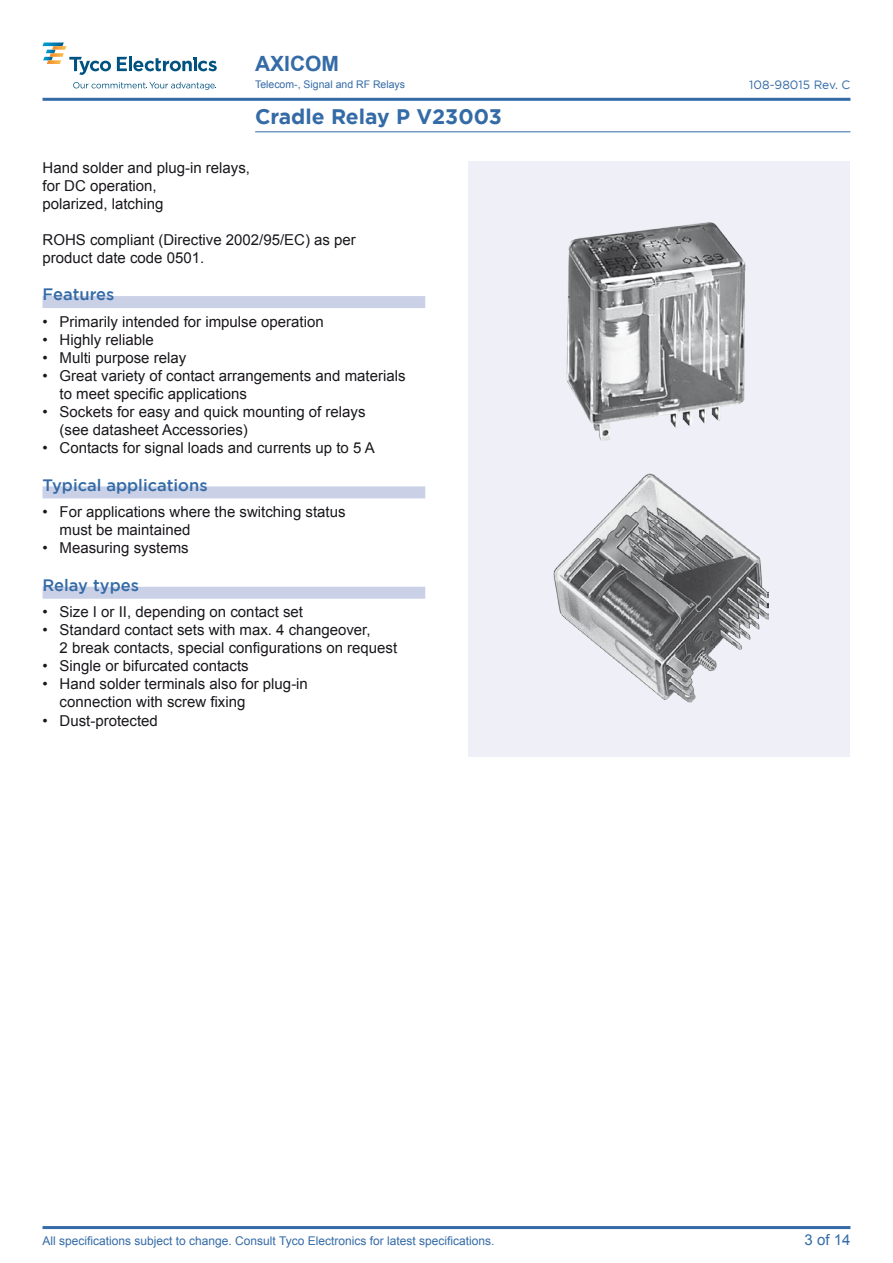
<style>
.page{position:relative;width:893px;height:1263px;background:#fff}
.page>*{position:absolute;margin:0;border:0;box-sizing:border-box;transform-origin:0 0}
.t1{font:700 21px "Gotham";color:#346ba7}
.t2{font:700 21px "Arial";color:#346ba7}
.t3{font:500 16.5px "Gotham";color:#346ba7}
.t4{font:15px/18px "Arial";color:#1a171c}
.t5{font:15px "Arial";color:#346ba7}
.t6{font:12px "Arial";color:#346ba7}
.t7{font:12px "Gotham";color:#346ba7}
.t8{font:10.5px "Arial";color:#346ba7}
</style>
<div class="page">
<hr style="left:43px;top:98px;width:807px;height:3px;background:#346ba7">
<hr style="left:43px;top:1226px;width:807px;height:3px;background:#346ba7">
<hr style="left:255px;top:132px;width:595px;height:1px;background:#346ba7">
<svg style="left:117px;top:57px;width:10px;height:14px"></svg>
<hr style="left:129px;top:57px;width:3px;height:14px;background:#005380">
<svg style="left:133px;top:57px;width:84px;height:14px"></svg>
<svg style="left:73px;top:82px;width:143px;height:8px"></svg>
<svg style="left:43px;top:43px;width:68px;height:32px"></svg>
<div style="left:43px;top:296px;width:382px;height:12px;background:#cad0e5"></div>
<div style="left:43px;top:486px;width:382px;height:12px;background:#cad0e5"></div>
<div style="left:43px;top:587px;width:382px;height:12px;background:#cad0e5"></div>
<div style="left:468px;top:162px;width:382px;height:595px;background:#eeeff7"></div>
<img style="left:566px;top:222px;width:180px;height:219px">
<img style="left:553px;top:474px;width:216px;height:228px">
<h1 class="t2" style="left:255px;top:49px;width:85px">AXICOM</h1>
<p class="t8" style="left:255px;top:77px;width:151px">Telecom-, Signal and RF Relays</p>
<h1 class="t1" style="left:255px;top:104px;width:248px">Cradle Relay P V23003</h1>
<p class="t4" style="left:43px;top:158px;width:209px">Hand solder and plug-in relays, for DC operation,<br>polarized, latching</p>
<p class="t4" style="left:43px;top:230px;width:315px">ROHS compliant (Directive 2002/95/EC) as per product date code 0501.</p>
<p class="t3" style="left:43px;top:285px;width:73px">Features</p>
<p class="t4" style="left:43px;top:313px;width:283px">• Primarily intended for impulse operation</p>
<p class="t4" style="left:43px;top:331px;width:113px">• Highly reliable</p>
<p class="t4" style="left:43px;top:349px;width:145px">• Multi purpose relay</p>
<p class="t4" style="left:60px;top:367px;width:347px;text-indent:-17px">• Great variety of contact arrangements and materials to meet specific applications</p>
<p class="t4" style="left:60px;top:403px;width:307px;text-indent:-17px">• Sockets for easy and quick mounting of relays (see datasheet Accessories)</p>
<p class="t4" style="left:43px;top:439px;width:334px">• Contacts for signal loads and currents up to 5 A</p>
<p class="t3" style="left:43px;top:475px;width:167px">Typical applications</p>
<p class="t4" style="left:60px;top:503px;width:287px;text-indent:-17px">• For applications where the switching status must be maintained</p>
<p class="t4" style="left:43px;top:539px;width:148px">• Measuring systems</p>
<p class="t3" style="left:43px;top:576px;width:98px">Relay types</p>
<p class="t4" style="left:43px;top:603px;width:262px">• Size I or II, depending on contact set</p>
<p class="t4" style="left:60px;top:621px;width:339px;text-indent:-17px">• Standard contact sets with max. 4 changeover,<br>2 break contacts, special configurations on request</p>
<p class="t4" style="left:43px;top:657px;width:208px">• Single or bifurcated contacts</p>
<p class="t4" style="left:60px;top:675px;width:250px;text-indent:-17px">• Hand solder terminals also for plug-in connection with screw fixing</p>
<p class="t4" style="left:43px;top:711px;width:117px">• Dust-protected</p>
<p class="t7" style="left:749px;top:78px;width:103px">108-98015 Rev. C</p>
<p class="t6" style="left:43px;top:1232px;width:453px">All specifications subject to change. Consult Tyco Electronics for latest specifications.</p>
<p class="t5" style="left:805px;top:1229px;width:47px">3 of 14</p>
</div>
